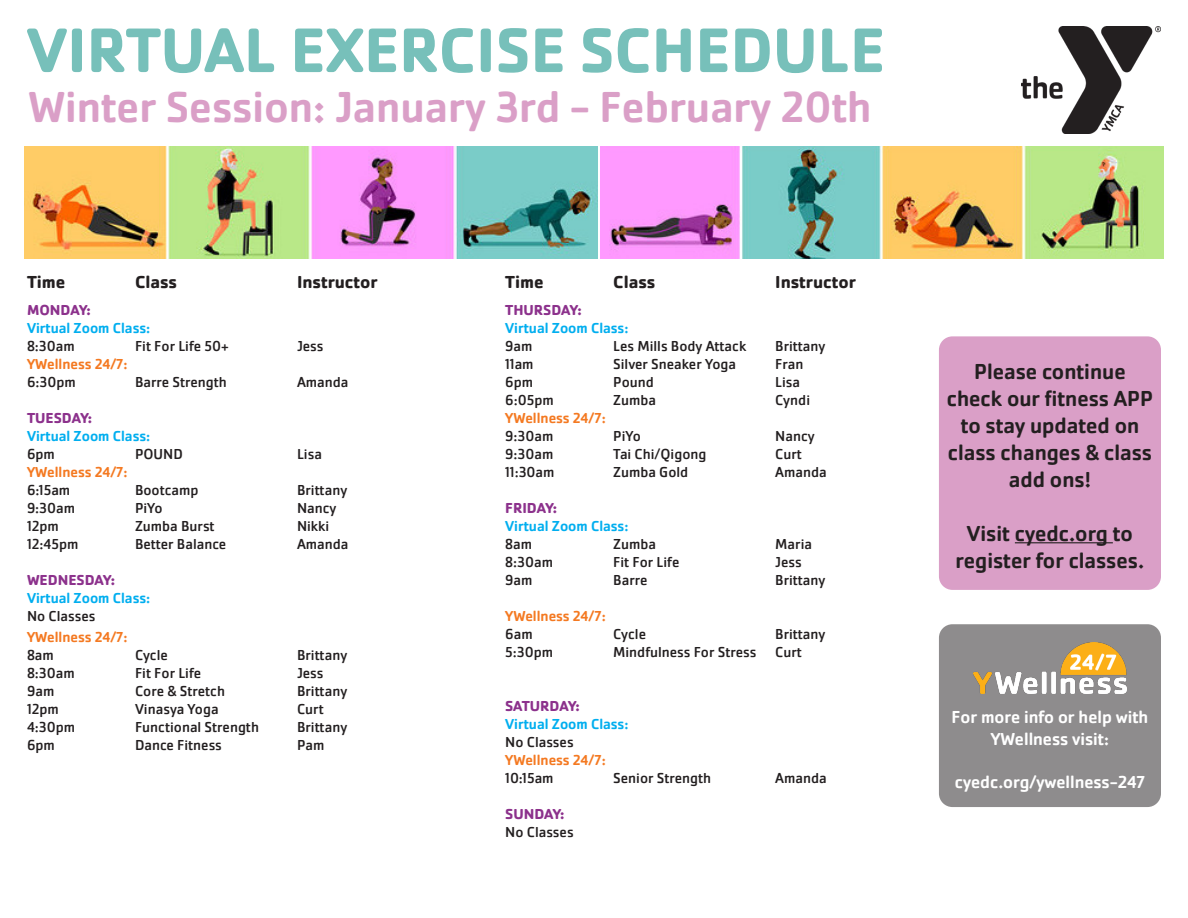
<style>
.page{position:relative;width:1188px;height:918px;background:#fff}
.page>*{position:absolute;margin:0;border:0;box-sizing:border-box;transform-origin:0 0}
.t1{font:500 45px "Cachet Pro";color:#da9fc7}
.t2{font:500 22.5px/27px "Cachet Pro";color:#231f20;text-align:center}
.t3{font:500 18px "Cachet Pro";color:#fff}
.t4{font:700 18px "Cachet Pro";color:#231f20}
.t5{font:15px "Cachet Pro";color:#231f20}
.t6{font:500 15px "Cachet Pro";color:#00aeef}
.t7{font:500 15px "Cachet Pro";color:#f47921}
.t8{font:700 15px "Cachet Pro";color:#8c318c}
</style>
<div class="page">
<img style="left:1022px;top:27px;width:139px;height:106px">
<img style="left:25px;top:146px;width:572px;height:113px">
<img style="left:600px;top:146px;width:564px;height:113px">
<svg style="left:27px;top:28px;width:855px;height:45px"></svg>
<div style="left:939px;top:336px;width:222px;height:254px;background:#da9fc7;border-radius:14px"></div>
<hr style="left:1015px;top:542px;width:98px;height:1px;background:#231f20">
<div style="left:939px;top:624px;width:222px;height:183px;background:#8e8c8d;border-radius:14px"></div>
<img style="left:974px;top:642px;width:152px;height:52px">
<p class="t1" style="left:28px;top:81px;width:845px">Winter Session: January 3rd - February 20th</p>
<p class="t4" style="left:27px;top:271px;width:40px">Time</p>
<p class="t4" style="left:135px;top:271px;width:44px">Class</p>
<p class="t4" style="left:297px;top:271px;width:82px">Instructor</p>
<p class="t8" style="left:27px;top:300px;width:65px">MONDAY:</p>
<p class="t6" style="left:27px;top:319px;width:125px">Virtual Zoom Class:</p>
<p class="t5" style="left:27px;top:337px;width:49px">8:30am</p>
<p class="t5" style="left:135px;top:337px;width:95px">Fit For Life 50+</p>
<p class="t5" style="left:297px;top:337px;width:28px">Jess</p>
<p class="t7" style="left:27px;top:355px;width:102px">YWellness 24/7:</p>
<p class="t5" style="left:27px;top:373px;width:50px">6:30pm</p>
<p class="t5" style="left:135px;top:373px;width:93px">Barre Strength</p>
<p class="t5" style="left:297px;top:373px;width:53px">Amanda</p>
<p class="t8" style="left:27px;top:408px;width:67px">TUESDAY:</p>
<p class="t6" style="left:27px;top:427px;width:125px">Virtual Zoom Class:</p>
<p class="t5" style="left:27px;top:445px;width:29px">6pm</p>
<p class="t5" style="left:135px;top:445px;width:49px">POUND</p>
<p class="t5" style="left:297px;top:445px;width:26px">Lisa</p>
<p class="t7" style="left:27px;top:463px;width:102px">YWellness 24/7:</p>
<p class="t5" style="left:27px;top:481px;width:45px">6:15am</p>
<p class="t5" style="left:135px;top:481px;width:65px">Bootcamp</p>
<p class="t5" style="left:297px;top:481px;width:52px">Brittany</p>
<p class="t5" style="left:27px;top:499px;width:50px">9:30am</p>
<p class="t5" style="left:135px;top:499px;width:29px">PiYo</p>
<p class="t5" style="left:297px;top:499px;width:41px">Nancy</p>
<p class="t5" style="left:27px;top:517px;width:33px">12pm</p>
<p class="t5" style="left:135px;top:517px;width:81px">Zumba Burst</p>
<p class="t5" style="left:297px;top:517px;width:34px">Nikki</p>
<p class="t5" style="left:27px;top:535px;width:53px">12:45pm</p>
<p class="t5" style="left:135px;top:535px;width:93px">Better Balance</p>
<p class="t5" style="left:297px;top:535px;width:53px">Amanda</p>
<p class="t8" style="left:27px;top:570px;width:90px">WEDNESDAY:</p>
<p class="t6" style="left:27px;top:589px;width:125px">Virtual Zoom Class:</p>
<p class="t5" style="left:27px;top:607px;width:70px">No Classes</p>
<p class="t7" style="left:27px;top:629px;width:102px">YWellness 24/7:</p>
<p class="t5" style="left:27px;top:647px;width:28px">8am</p>
<p class="t5" style="left:135px;top:647px;width:34px">Cycle</p>
<p class="t5" style="left:297px;top:647px;width:52px">Brittany</p>
<p class="t5" style="left:27px;top:665px;width:49px">8:30am</p>
<p class="t5" style="left:135px;top:665px;width:68px">Fit For Life</p>
<p class="t5" style="left:297px;top:665px;width:28px">Jess</p>
<p class="t5" style="left:27px;top:683px;width:29px">9am</p>
<p class="t5" style="left:135px;top:683px;width:92px">Core &amp; Stretch</p>
<p class="t5" style="left:297px;top:683px;width:52px">Brittany</p>
<p class="t5" style="left:27px;top:701px;width:33px">12pm</p>
<p class="t5" style="left:135px;top:701px;width:85px">Vinasya Yoga</p>
<p class="t5" style="left:297px;top:701px;width:28px">Curt</p>
<p class="t5" style="left:27px;top:719px;width:50px">4:30pm</p>
<p class="t5" style="left:135px;top:719px;width:126px">Functional Strength</p>
<p class="t5" style="left:297px;top:719px;width:52px">Brittany</p>
<p class="t5" style="left:27px;top:737px;width:29px">6pm</p>
<p class="t5" style="left:135px;top:737px;width:88px">Dance Fitness</p>
<p class="t5" style="left:297px;top:737px;width:29px">Pam</p>
<p class="t4" style="left:505px;top:271px;width:40px">Time</p>
<p class="t4" style="left:613px;top:271px;width:44px">Class</p>
<p class="t4" style="left:775px;top:271px;width:82px">Instructor</p>
<p class="t8" style="left:505px;top:300px;width:78px">THURSDAY:</p>
<p class="t6" style="left:505px;top:319px;width:125px">Virtual Zoom Class:</p>
<p class="t5" style="left:505px;top:337px;width:29px">9am</p>
<p class="t5" style="left:613px;top:337px;width:135px">Les Mills Body Attack</p>
<p class="t5" style="left:775px;top:337px;width:52px">Brittany</p>
<p class="t5" style="left:505px;top:355px;width:30px">11am</p>
<p class="t5" style="left:613px;top:355px;width:124px">Silver Sneaker Yoga</p>
<p class="t5" style="left:775px;top:355px;width:30px">Fran</p>
<p class="t5" style="left:505px;top:373px;width:29px">6pm</p>
<p class="t5" style="left:613px;top:373px;width:42px">Pound</p>
<p class="t5" style="left:775px;top:373px;width:26px">Lisa</p>
<p class="t5" style="left:505px;top:391px;width:50px">6:05pm</p>
<p class="t5" style="left:613px;top:391px;width:44px">Zumba</p>
<p class="t5" style="left:775px;top:391px;width:36px">Cyndi</p>
<p class="t7" style="left:505px;top:409px;width:102px">YWellness 24/7:</p>
<p class="t5" style="left:505px;top:427px;width:50px">9:30am</p>
<p class="t5" style="left:613px;top:427px;width:29px">PiYo</p>
<p class="t5" style="left:775px;top:427px;width:41px">Nancy</p>
<p class="t5" style="left:505px;top:445px;width:50px">9:30am</p>
<p class="t5" style="left:613px;top:445px;width:95px">Tai Chi/Qigong</p>
<p class="t5" style="left:775px;top:445px;width:28px">Curt</p>
<p class="t5" style="left:505px;top:463px;width:51px">11:30am</p>
<p class="t5" style="left:613px;top:463px;width:77px">Zumba Gold</p>
<p class="t5" style="left:775px;top:463px;width:53px">Amanda</p>
<p class="t8" style="left:505px;top:498px;width:53px">FRIDAY:</p>
<p class="t6" style="left:505px;top:517px;width:125px">Virtual Zoom Class:</p>
<p class="t5" style="left:505px;top:535px;width:28px">8am</p>
<p class="t5" style="left:613px;top:535px;width:44px">Zumba</p>
<p class="t5" style="left:775px;top:535px;width:38px">Maria</p>
<p class="t5" style="left:505px;top:553px;width:49px">8:30am</p>
<p class="t5" style="left:613px;top:553px;width:68px">Fit For Life</p>
<p class="t5" style="left:775px;top:553px;width:28px">Jess</p>
<p class="t5" style="left:505px;top:571px;width:29px">9am</p>
<p class="t5" style="left:613px;top:571px;width:36px">Barre</p>
<p class="t5" style="left:775px;top:571px;width:52px">Brittany</p>
<p class="t7" style="left:505px;top:607px;width:102px">YWellness 24/7:</p>
<p class="t5" style="left:505px;top:625px;width:29px">6am</p>
<p class="t5" style="left:613px;top:625px;width:34px">Cycle</p>
<p class="t5" style="left:775px;top:625px;width:52px">Brittany</p>
<p class="t5" style="left:505px;top:643px;width:49px">5:30pm</p>
<p class="t5" style="left:613px;top:643px;width:145px">Mindfulness For Stress</p>
<p class="t5" style="left:775px;top:643px;width:28px">Curt</p>
<p class="t8" style="left:505px;top:696px;width:76px">SATURDAY:</p>
<p class="t6" style="left:505px;top:715px;width:125px">Virtual Zoom Class:</p>
<p class="t5" style="left:505px;top:733px;width:70px">No Classes</p>
<p class="t7" style="left:505px;top:751px;width:102px">YWellness 24/7:</p>
<p class="t5" style="left:505px;top:769px;width:50px">10:15am</p>
<p class="t5" style="left:613px;top:769px;width:100px">Senior Strength</p>
<p class="t5" style="left:775px;top:769px;width:53px">Amanda</p>
<p class="t8" style="left:505px;top:804px;width:61px">SUNDAY:</p>
<p class="t5" style="left:505px;top:823px;width:70px">No Classes</p>
<p class="t2" style="left:947px;top:358px;width:208px">Please continue check our fitness APP to stay updated on class changes &amp; class add ons!</p>
<p class="t2" style="left:956px;top:520px;width:190px">Visit cyedc.org to register for classes.</p>
<p class="t3" style="left:952px;top:707px;width:198px">For more info or help with</p>
<p class="t3" style="left:991px;top:728px;width:120px">YWellness visit:</p>
<p class="t3" style="left:955px;top:771px;width:192px">cyedc.org/ywellness-247</p>
</div>
